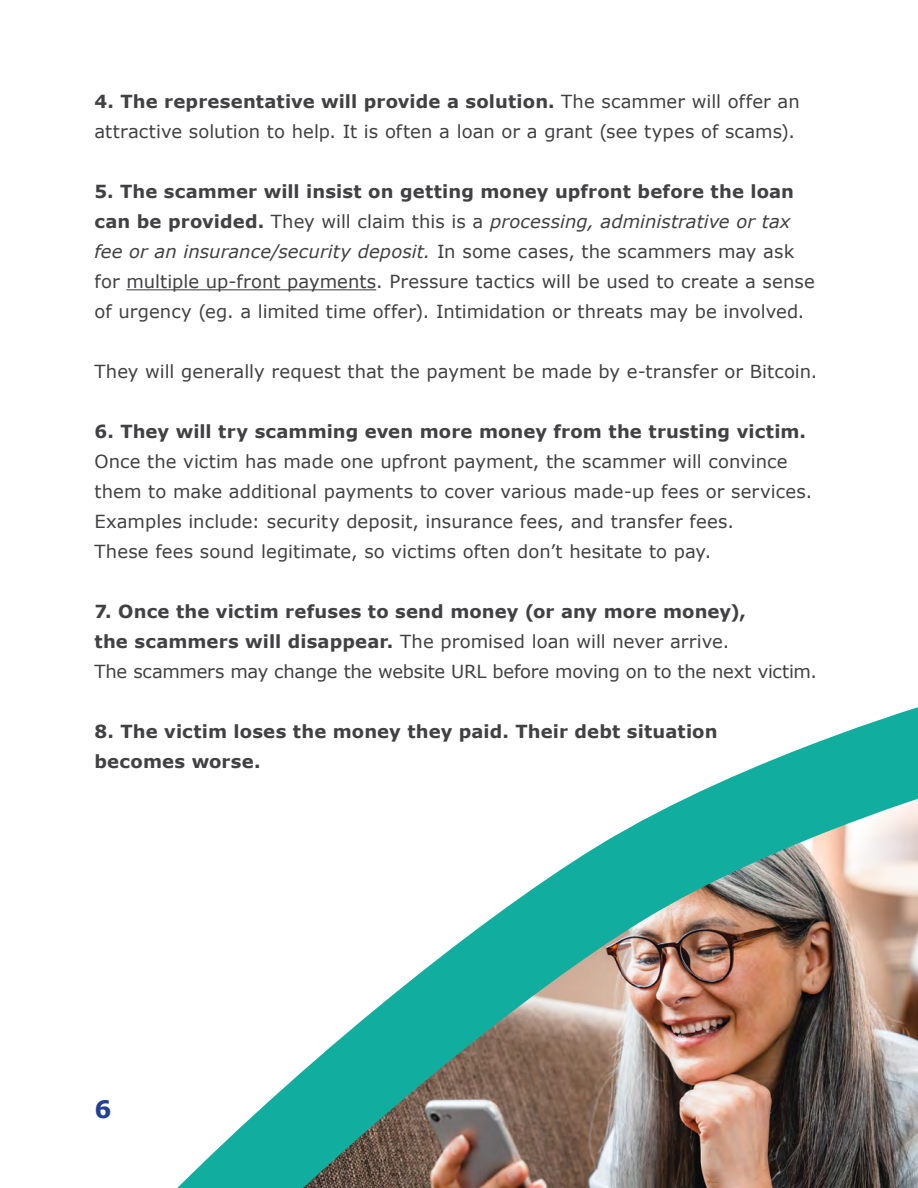
<style>
.page{position:relative;width:918px;height:1188px;background:#fff}
.page>*{position:absolute;margin:0;border:0;box-sizing:border-box;transform-origin:0 0}
.t1{font:700 24px "Verdana";color:#223f96}
.t2{font:18px/30px "Verdana";color:#414042}
.t3{font:700 18px/30px "Verdana";letter-spacing:.005em;color:#414042}
.s1{font-weight:700}
.s2{font-style:italic}
</style>
<div class="page">
<hr style="left:126px;top:289px;width:250px;height:1px;background:#414042">
<img style="left:177px;top:707px;width:741px;height:481px">
<p class="t2" style="left:94px;top:87px;width:707px"><span class="s1">4. The representative will provide a solution.</span> The scammer will offer an attractive solution to help. It is often a loan or a grant (see types of scams).</p>
<p class="t2" style="left:94px;top:177px;width:722px"><span class="s1">5. The scammer will insist on getting money upfront before the loan can be provided.</span> They will claim this is a <span class="s2">processing, administrative or tax fee or an insurance/security deposit.</span> In some cases, the scammers may ask for multiple up-front payments. Pressure tactics will be used to create a sense of urgency (eg. a limited time offer). Intimidation or threats may be involved.</p>
<p class="t2" style="left:95px;top:357px;width:724px">They will generally request that the payment be made by e-transfer or Bitcoin.</p>
<p class="t3" style="left:95px;top:417px;width:713px">6. They will try scamming even more money from the trusting victim.</p>
<p class="t2" style="left:95px;top:447px;width:719px">Once the victim has made one upfront payment, the scammer will convince them to make additional payments to cover various made-up fees or services.<br>Examples include: security deposit, insurance fees, and transfer fees.<br>These fees sound legitimate, so victims often don’t hesitate to pay.</p>
<p class="t2" style="left:95px;top:597px;width:724px"><span class="s1">7. Once the victim refuses to send money (or any more money),<br>the scammers will disappear.</span> The promised loan will never arrive.<br>The scammers may change the website URL before moving on to the next victim.</p>
<p class="t3" style="left:95px;top:717px;width:624px">8. The victim loses the money they paid. Their debt situation becomes worse.</p>
<h1 class="t1" style="left:94px;top:1093px;width:19px">6</h1>
</div>
